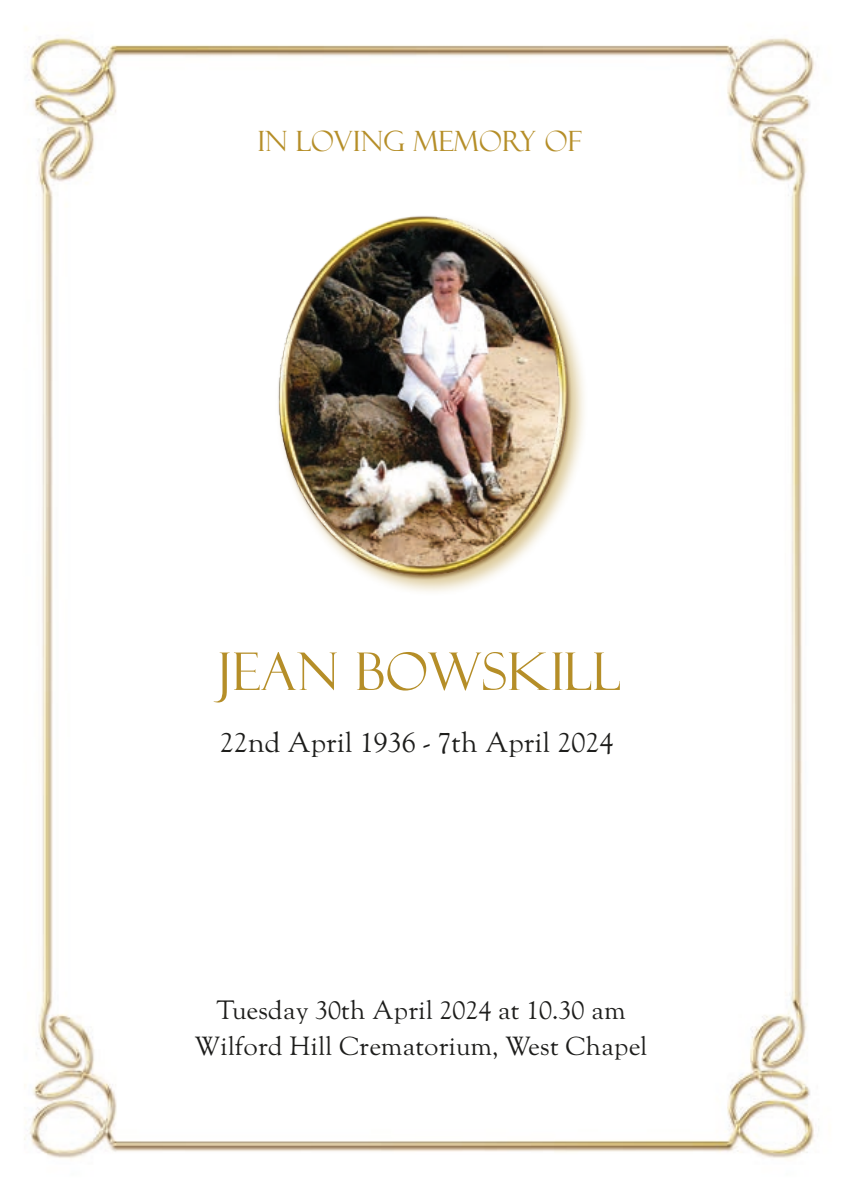
<style>
.page{position:relative;width:842px;height:1191px;background:#fff}
.page>*{position:absolute;margin:0;border:0;box-sizing:border-box;transform-origin:0 0}
.t1{font:52px "Felix Titling";letter-spacing:.01em;color:#b58e28}
.t2{font:28px "LTC Goudy Oldstyle Pro";color:#1d1d1b}
.t3{font:28px "Felix Titling";letter-spacing:.01em;color:#b58e28}
.t4{font:26px/36px "LTC Goudy Oldstyle Pro";color:#1d1d1b;text-align:center}
</style>
<div class="page">
<img style="left:24px;top:28px;width:791px;height:1131px">
<div style="left:275px;top:214px;width:314px;height:383px;background:#b58e28;opacity:.5"></div>
<img style="left:272px;top:209px;width:303px;height:373px">
<p class="t3" style="left:258px;top:125px;width:325px">IN LOVING MEMORY OF</p>
<h1 class="t1" style="left:218px;top:641px;width:405px">JEAN BOWSKILL</h1>
<p class="t2" style="left:220px;top:726px;width:395px">22nd April 1936 - 7th April 2024</p>
<p class="t4" style="left:194px;top:992px;width:455px">Tuesday 30th April 2024 at 10.30 am<br>Wilford Hill Crematorium, West Chapel</p>
</div>
